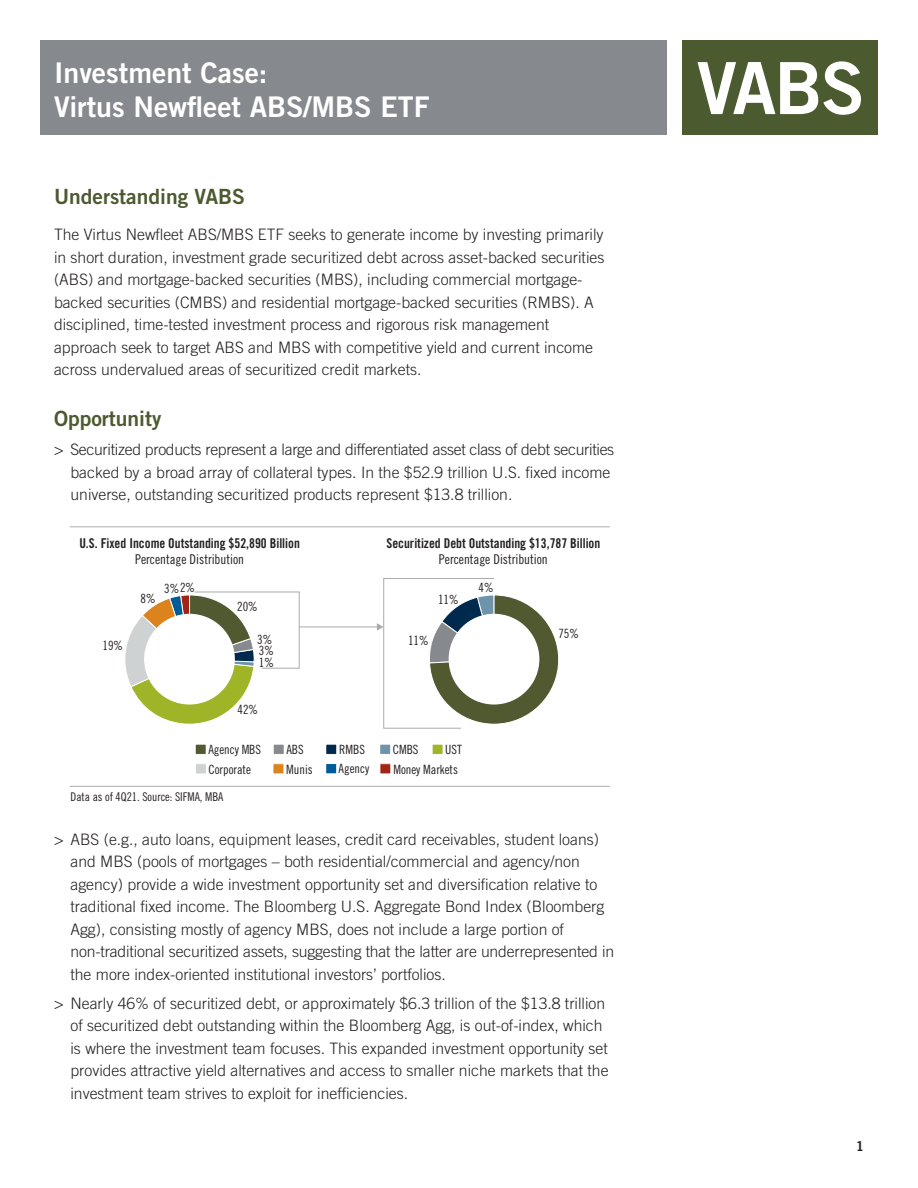
<style>
.page{position:relative;width:918px;height:1188px;background:#fff}
.page>*{position:absolute;margin:0;border:0;box-sizing:border-box;transform-origin:0 0}
.t1{font:72px "Trade Gothic LT Std Bd 2";color:#fff}
.t2{font:28.5px/34.5px "Trade Gothic Bold Two";color:#fff}
.Subhead_3{font:21px "Trade Gothic LT Std Bd 2";color:#4c5a30}
.Body_copy{font:300 15.75px/22.5px "Trade Gothic";color:#231f20}
.t3{font:13.5px/16.2px "Trade Gothic Bold Cond Twenty";color:#231f20;text-align:center}
.t4{font:13.5px "Trade Gothic LT Std Bd 2";color:#231f20}
.t5{font:12.75px/11.2px "Trade Gothic Cond Eighteen";color:#231f20}
.t6{font:12px "Trade Gothic Cond Eighteen";color:#231f20}
.s1{font-family:"Trade Gothic Cond Eighteen"}
</style>
<div class="page">
<div style="left:682px;top:40px;width:196px;height:95px;background:#4c5a30"></div>
<div style="left:40px;top:40px;width:627px;height:95px;background:#868a8e"></div>
<svg style="left:125px;top:591px;width:175px;height:134px"></svg>
<hr style="left:299px;top:627px;width:79px;height:1px;background:#a8abac">
<svg style="left:377px;top:578px;width:182px;height:151px"></svg>
<div style="left:380px;top:764px;width:11px;height:10px;background:#a12514"></div>
<div style="left:379px;top:763px;width:12px;height:11px;border:1px solid #fff"></div>
<div style="left:195px;top:764px;width:11px;height:10px;background:#cfd2d2"></div>
<div style="left:195px;top:763px;width:12px;height:11px;border:1px solid #fff"></div>
<div style="left:326px;top:744px;width:11px;height:10px;background:#00294e"></div>
<div style="left:325px;top:744px;width:12px;height:11px;border:1px solid #fff"></div>
<div style="left:326px;top:764px;width:11px;height:10px;background:#005c98"></div>
<div style="left:325px;top:763px;width:12px;height:11px;border:1px solid #fff"></div>
<div style="left:432px;top:744px;width:11px;height:10px;background:#a0b427"></div>
<div style="left:432px;top:744px;width:11px;height:11px;border:1px solid #fff"></div>
<div style="left:273px;top:744px;width:11px;height:10px;background:#868a8e"></div>
<div style="left:273px;top:744px;width:12px;height:11px;border:1px solid #fff"></div>
<div style="left:273px;top:764px;width:11px;height:10px;background:#dd831e"></div>
<div style="left:273px;top:763px;width:11px;height:11px;border:1px solid #fff"></div>
<div style="left:380px;top:744px;width:11px;height:10px;background:#6e94ab"></div>
<div style="left:379px;top:744px;width:12px;height:11px;border:1px solid #fff"></div>
<div style="left:195px;top:744px;width:11px;height:10px;background:#515931"></div>
<div style="left:195px;top:744px;width:12px;height:11px;border:1px solid #fff"></div>
<hr style="left:70px;top:786px;width:540px;height:1px;background:#a8abac">
<hr style="left:70px;top:526px;width:540px;height:1px;background:#a8abac">
<p class="t2" style="left:54px;top:55px;width:377px">Investment Case:<br>Virtus Newfleet ABS/MBS ETF</p>
<p class="Subhead_3" style="left:54px;top:184px;width:193px">Understanding VABS</p>
<p class="Body_copy" style="left:54px;top:223px;width:552px">The Virtus Newfleet ABS/MBS ETF seeks to generate income by investing primarily in short duration, investment grade securitized debt across asset-backed securities (ABS) and mortgage-backed securities (MBS), including commercial mortgage&shy;backed securities (CMBS) and residential mortgage-backed securities (RMBS). A disciplined, time-tested investment process and rigorous risk management approach seek to target ABS and MBS with competitive yield and current income across undervalued areas of securitized credit markets.</p>
<p class="Subhead_3" style="left:54px;top:406px;width:109px">Opportunity</p>
<p class="Body_copy" style="left:70px;top:438px;width:545px;text-indent:-16px">&gt; Securitized products represent a large and differentiated asset class of debt securities backed by a broad array of collateral types. In the $52.9 trillion U.S. fixed income universe, outstanding securitized products represent $13.8 trillion.</p>
<p class="t3" style="left:79px;top:535px;width:222px">U.S. Fixed Income Outstanding $52,890 Billion<br><span class="s1">Percentage Distribution</span></p>
<p class="t3" style="left:386px;top:535px;width:215px">Securitized Debt Outstanding $13,787 Billion<br><span class="s1">Percentage Distribution</span></p>
<p class="t5" style="left:141px;top:593px;width:17px">8%</p>
<p class="t5" style="left:164px;top:582px;width:33px">3%2%</p>
<p class="t5" style="left:237px;top:601px;width:22px">20%</p>
<p class="t5" style="left:103px;top:639px;width:22px">19%</p>
<p class="t5" style="left:257px;top:634px;width:18px">3%<br>3%<br>1%</p>
<p class="t5" style="left:237px;top:704px;width:22px">42%</p>
<p class="t5" style="left:438px;top:593px;width:22px">11%</p>
<p class="t5" style="left:408px;top:635px;width:22px">11%</p>
<p class="t5" style="left:208px;top:744px;width:54px">Agency MBS</p>
<p class="t5" style="left:393px;top:744px;width:27px">CMBS</p>
<p class="t5" style="left:286px;top:744px;width:19px">ABS</p>
<p class="t5" style="left:445px;top:744px;width:18px">UST</p>
<p class="t5" style="left:286px;top:763px;width:28px">Munis</p>
<p class="t5" style="left:339px;top:740px;width:32px;line-height:19.5px">RMBS<br>Agency</p>
<p class="t5" style="left:209px;top:763px;width:44px">Corporate</p>
<p class="t5" style="left:393px;top:763px;width:66px">Money Markets</p>
<p class="t6" style="left:70px;top:790px;width:154px">Data as of 4Q21. Source: SIFMA, MBA</p>
<p class="t5" style="left:479px;top:581px;width:17px">4%</p>
<p class="t5" style="left:558px;top:628px;width:22px">75%</p>
<p class="Body_copy" style="left:70px;top:828px;width:545px;text-indent:-16px">&gt; ABS (e.g., auto loans, equipment leases, credit card receivables, student loans) and MBS (pools of mortgages – both residential/commercial and agency/non agency) provide a wide investment opportunity set and diversification relative to traditional fixed income. The Bloomberg U.S. Aggregate Bond Index (Bloomberg Agg), consisting mostly of agency MBS, does not include a large portion of non-traditional securitized assets, suggesting that the latter are underrepresented in the more index-oriented institutional investors’ portfolios.</p>
<p class="Body_copy" style="left:70px;top:992px;width:540px;text-indent:-16px">&gt; Nearly 46% of securitized debt, or approximately $6.3 trillion of the $13.8 trillion of securitized debt outstanding within the Bloomberg Agg, is out-of-index, which is where the investment team focuses. This expanded investment opportunity set provides attractive yield alternatives and access to smaller niche markets that the investment team strives to exploit for inefficiencies.</p>
<p class="t1" style="left:697px;top:44px;width:169px">VABS</p>
<p class="t4" style="left:856px;top:1138px;width:10px">1</p>
</div>
